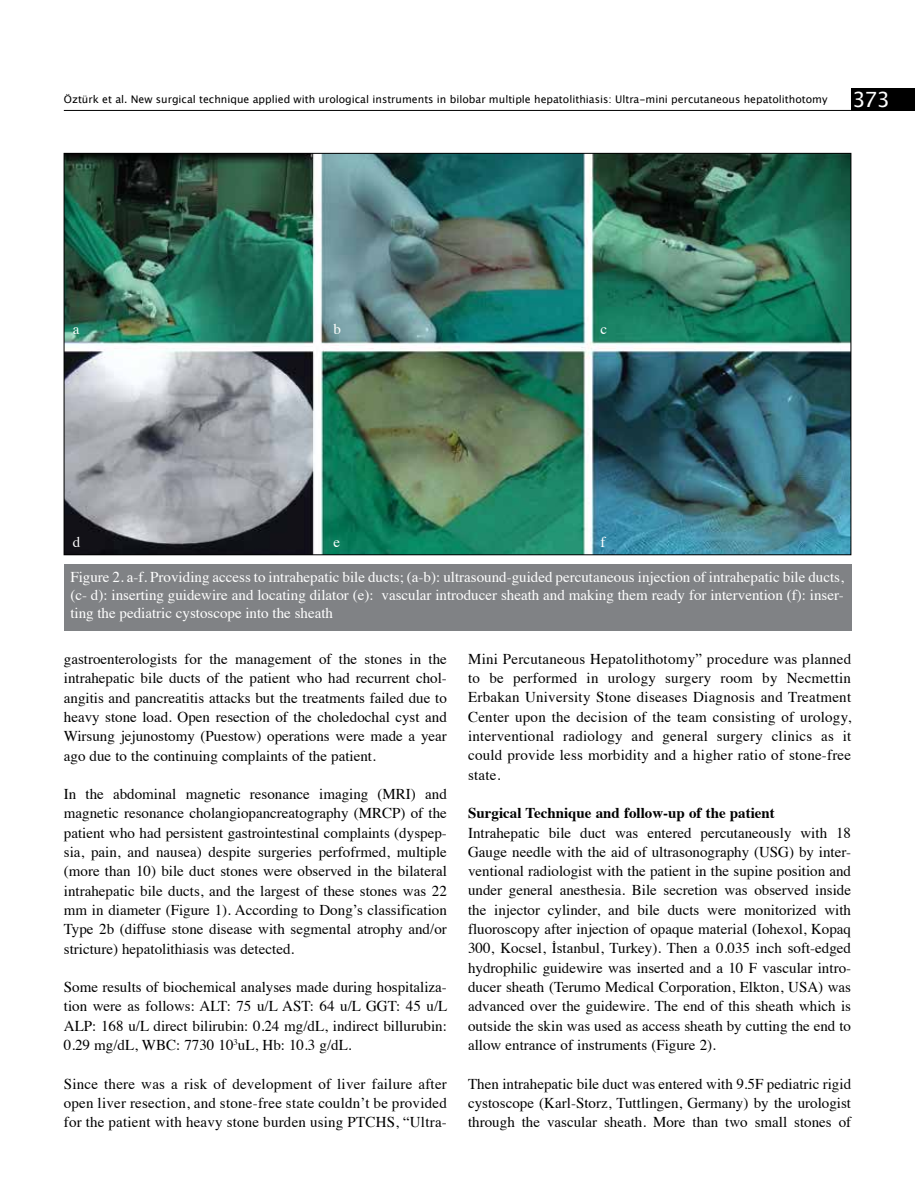
<style>
.page{position:relative;width:915px;height:1191px;background:#fff}
.page>*{position:absolute;margin:0;border:0;box-sizing:border-box;transform-origin:0 0}
.t1{font:15px/19.4px "Times";color:#000;text-align:justify}
.t2{font:15px/18px "Times";color:#fff;text-align:justify}
.t3{font:700 15px "Times";color:#000}
.t4{font:10.5px "Lucida Grande";color:#000}
.s1{font-size:21px;color:#fff}
</style>
<div class="page">
<hr style="left:64px;top:110px;width:786px;height:1px;background:#000">
<div style="left:850px;top:88px;width:64px;height:23px;background:#000"></div>
<img style="left:66px;top:155px;width:782px;height:398px">
<div style="left:64px;top:564px;width:786px;height:67px;background:#808285"></div>
<p class="t4" style="left:64px;top:94px;width:827px">Öztürk et al. New surgical technique applied with urological instruments in bilobar multiple hepatolithiasis: Ultra-mini percutaneous hepatolithotomy <span class="s1">373</span></p>
<p class="t2" style="left:73px;top:318px;width:8px">a</p>
<p class="t2" style="left:73px;top:532px;width:9px">d</p>
<p class="t2" style="left:333px;top:318px;width:9px">b</p>
<p class="t2" style="left:333px;top:532px;width:8px">e</p>
<p class="t2" style="left:600px;top:318px;width:8px">c</p>
<p class="t2" style="left:600px;top:532px;width:6px">f</p>
<p class="t2" style="left:70px;top:567px;width:774px">Figure 2. a-f. Providing access to intrahepatic bile ducts; (a-b): ultrasound-guided percutaneous injection of intrahepatic bile ducts, (c- d): inserting guidewire and locating dilator (e): vascular introducer sheath and making them ready for intervention (f): inser&shy;ting the pediatric cystoscope into the sheath</p>
<p class="t1" style="left:64px;top:648px;width:384px">gastroenterologists for the management of the stones in the intrahepatic bile ducts of the patient who had recurrent chol&shy;angitis and pancreatitis attacks but the treatments failed due to heavy stone load. Open resection of the choledochal cyst and Wirsung jejunostomy (Puestow) operations were made a year ago due to the continuing complaints of the patient.</p>
<p class="t1" style="left:64px;top:783px;width:384px">In the abdominal magnetic resonance imaging (MRI) and magnetic resonance cholangiopancreatography (MRCP) of the patient who had persistent gastrointestinal complaints (dyspep&shy;sia, pain, and nausea) despite surgeries perfofrmed, multiple (more than 10) bile duct stones were observed in the bilateral intrahepatic bile ducts, and the largest of these stones was 22 mm in diameter (Figure 1). According to Dong’s classification Type 2b (diffuse stone disease with segmental atrophy and/or stricture) hepatolithiasis was detected.</p>
<p class="t1" style="left:64px;top:976px;width:385px">Some results of biochemical analyses made during hospitaliza&shy;tion were as follows: ALT: 75 u/L AST: 64 u/L GGT: 45 u/L ALP: 168 u/L direct bilirubin: 0.24 mg/dL, indirect billurubin:<br>0.29 mg/dL, WBC: 7730 10<sup>3</sup>uL, Hb: 10.3 g/dL.</p>
<p class="t1" style="left:64px;top:1072px;width:384px">Since there was a risk of development of liver failure after open liver resection, and stone-free state couldn’t be provided for the patient with heavy stone burden using PTCHS, “Ultra-</p>
<p class="t1" style="left:468px;top:648px;width:384px">Mini Percutaneous Hepatolithotomy” procedure was planned to be performed in urology surgery room by Necmettin Erbakan University Stone diseases Diagnosis and Treatment Center upon the decision of the team consisting of urology, interventional radiology and general surgery clinics as it could provide less morbidity and a higher ratio of stone-free state.</p>
<p class="t3" style="left:468px;top:799px;width:308px">Surgical Technique and follow-up of the patient</p>
<p class="t1" style="left:468px;top:821px;width:384px">Intrahepatic bile duct was entered percutaneously with 18<br>Gauge needle with the aid of ultrasonography (USG) by inter&shy;ventional radiologist with the patient in the supine position and under general anesthesia. Bile secretion was observed inside the injector cylinder, and bile ducts were monitorized with fluoroscopy after injection of opaque material (Iohexol, Kopaq 300, Kocsel, İstanbul, Turkey). Then a 0.035 inch soft-edged hydrophilic guidewire was inserted and a 10 F vascular intro&shy;ducer sheath (Terumo Medical Corporation, Elkton, USA) was advanced over the guidewire. The end of this sheath which is outside the skin was used as access sheath by cutting the end to allow entrance of instruments (Figure 2).</p>
<p class="t1" style="left:468px;top:1072px;width:384px">Then intrahepatic bile duct was entered with 9.5F pediatric rigid cystoscope (Karl-Storz, Tuttlingen, Germany) by the urologist through the vascular sheath. More than two small stones of</p>
</div>
